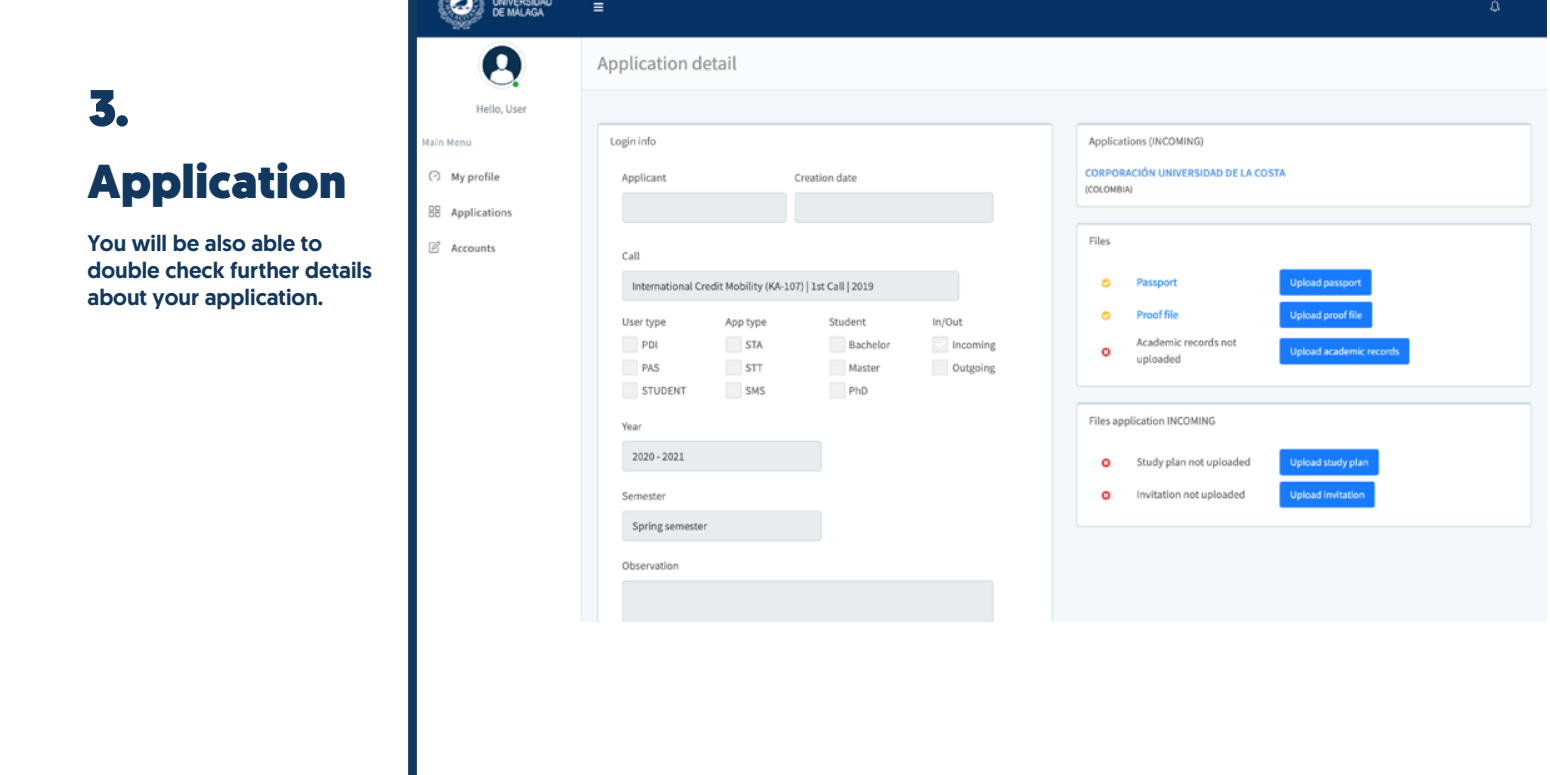
<style>
.page{position:relative;width:1550px;height:775px;background:#fff}
.page>*{position:absolute;margin:0;border:0;box-sizing:border-box;transform-origin:0 0}
.t1{font:900 51.25px "Geomanist";color:#12385f}
.t2{font:900 47.5px "Geomanist";color:#12385f}
.t3{font:500 22.5px/27px "Geomanist";color:#12385f}
</style>
<div class="page">
<img style="left:417px;top:0;width:1130px;height:622px">
<div style="left:408px;top:0;width:9px;height:775px;background:#12385f"></div>
<div style="left:625px;top:201px;width:60px;height:15px;background:#e9ecef"></div>
<div style="left:802px;top:201px;width:127px;height:15px;background:#e9ecef"></div>
<div style="left:832px;top:362px;width:12px;height:10px;background:#f1f1f1"></div>
<div style="left:730px;top:385px;width:10px;height:10px;background:#f1f1f1"></div>
<div style="left:625px;top:385px;width:11px;height:10px;background:#f1f1f1"></div>
<h1 class="t1" style="left:88px;top:73px;width:43px">3.</h1>
<h2 class="t2" style="left:88px;top:149px;width:260px">Application</h2>
<p class="t3" style="left:88px;top:230px;width:286px">You will be also able to double check further details about your application.</p>
</div>
